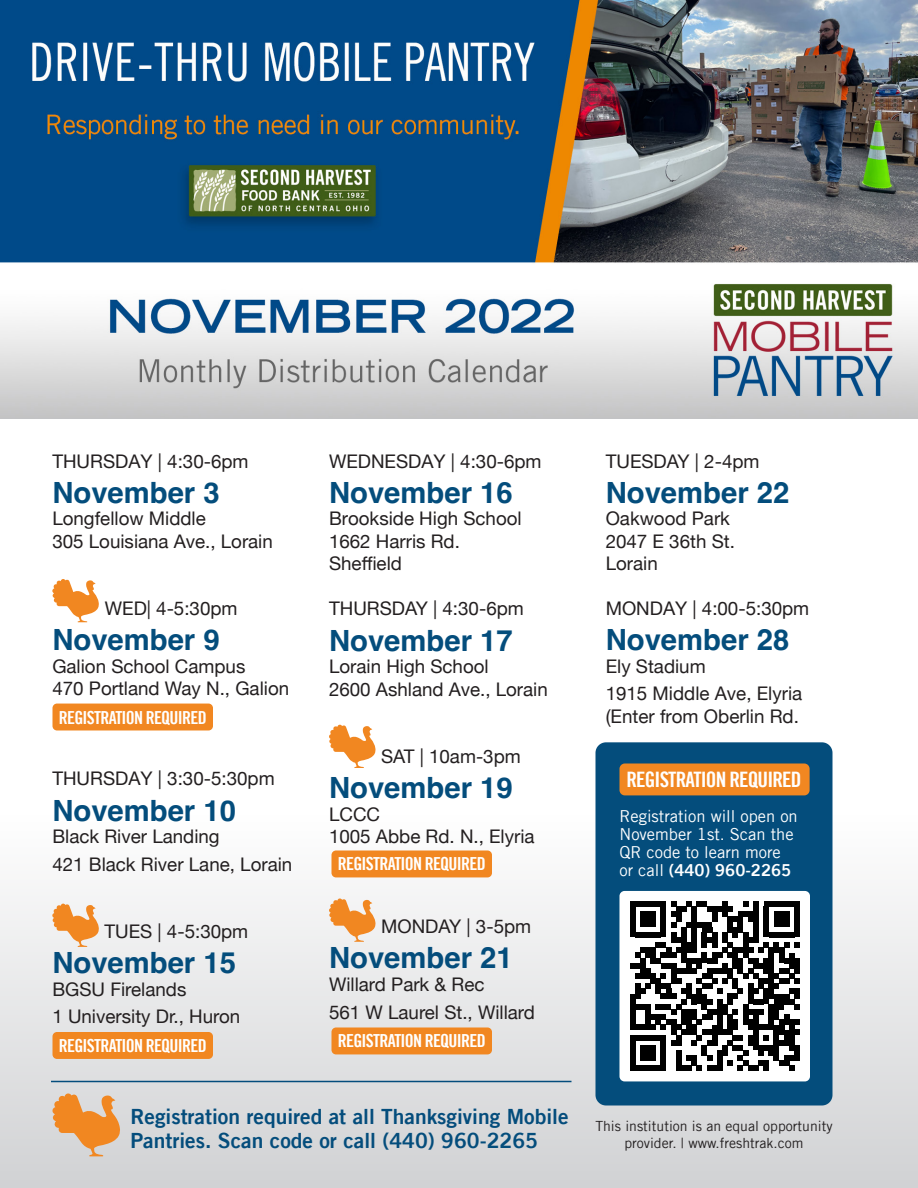
<style>
.page{position:relative;width:918px;height:1188px;background:#fff}
.page>*{position:absolute;margin:0;border:0;box-sizing:border-box;transform-origin:0 0}
.t1{font:700 29.25px "Helvetica";color:#044d7c}
.t2{font:21.3px "Trade Gothic LT Bold Cond Twenty";letter-spacing:-.04em;color:#fff}
.t3{font:21px/24px "Trade Gothic LT Bold Two";color:#044d7c}
.t4{font:18.75px "Helvetica Neue";color:#231f20}
.t5{font:18px "Trade Gothic LT Bold Cond Twenty";letter-spacing:-.04em;color:#fff}
.t6{font:16.5px/18px "Trade Gothic LT";color:#fff}
.t7{font:16.5px "Trade Gothic LT Bold Two";color:#fff}
.t8{font:13.95px/16.8px "Trade Gothic LT";color:#231f20;text-align:center}
.s1{font-family:"Trade Gothic LT"}
</style>
<div class="page">
<div style="left:0;top:815px;width:918px;height:373px;background:linear-gradient(to bottom,#fefefe,#d1d2d4)"></div>
<svg style="left:52px;top:579px;width:47px;height:43px"></svg>
<svg style="left:52px;top:903px;width:47px;height:44px"></svg>
<svg style="left:329px;top:725px;width:47px;height:43px"></svg>
<div style="left:52px;top:704px;width:161px;height:26px;background:#f18721;border-radius:4px"></div>
<div style="left:52px;top:1032px;width:161px;height:27px;background:#f18721;border-radius:4px"></div>
<div style="left:332px;top:850px;width:160px;height:27px;background:#f18721;border-radius:4px"></div>
<svg style="left:52px;top:1093px;width:68px;height:64px;background:#e5ac76"></svg>
<img style="left:0;top:0;width:918px;height:418px">
<svg style="left:329px;top:898px;width:47px;height:44px"></svg>
<div style="left:332px;top:1028px;width:160px;height:26px;background:#f18721;border-radius:4px"></div>
<div style="left:596px;top:742px;width:236px;height:364px;background:#044d7c;border-radius:10px"></div>
<div style="left:619px;top:891px;width:191px;height:190px;background:#fff;border-radius:5px"></div>
<svg style="left:630px;top:901px;width:170px;height:170px"></svg>
<div style="left:619px;top:764px;width:191px;height:31px;background:#f18721;border-radius:5px"></div>
<hr style="left:51px;top:1081px;width:521px;height:1px;background:#044d7c">
<p class="t4" style="left:52px;top:448px;width:198px">THURSDAY | 4:30-6pm</p>
<p class="t1" style="left:52px;top:475px;width:169px">November 3</p>
<p class="t4" style="left:52px;top:505px;width:155px">Longfellow Middle</p>
<p class="t4" style="left:52px;top:528px;width:222px">305 Louisiana Ave., Lorain</p>
<p class="t4" style="left:105px;top:595px;width:134px">WED| 4-5:30pm</p>
<p class="t1" style="left:52px;top:622px;width:169px">November 9</p>
<p class="t4" style="left:52px;top:653px;width:195px">Galion School Campus</p>
<p class="t4" style="left:52px;top:675px;width:238px">470 Portland Way N., Galion</p>
<p class="t4" style="left:329px;top:448px;width:214px">WEDNESDAY | 4:30-6pm</p>
<p class="t1" style="left:329px;top:475px;width:185px">November 16</p>
<p class="t4" style="left:329px;top:505px;width:194px">Brookside High School</p>
<p class="t4" style="left:329px;top:528px;width:132px">1662 Harris Rd.</p>
<p class="t4" style="left:329px;top:550px;width:74px">Sheffield</p>
<p class="t4" style="left:329px;top:595px;width:196px">THURSDAY | 4:30-6pm</p>
<p class="t1" style="left:329px;top:622px;width:185px">November 17</p>
<p class="t4" style="left:329px;top:653px;width:161px">Lorain High School</p>
<p class="t4" style="left:329px;top:675px;width:220px">2600 Ashland Ave., Lorain</p>
<p class="t4" style="left:606px;top:448px;width:155px">TUESDAY | 2-4pm</p>
<p class="t1" style="left:606px;top:475px;width:185px">November 22</p>
<p class="t4" style="left:606px;top:505px;width:126px">Oakwood Park</p>
<p class="t4" style="left:606px;top:528px;width:131px">2047 E 36th St.</p>
<p class="t4" style="left:606px;top:550px;width:54px">Lorain</p>
<p class="t4" style="left:606px;top:595px;width:205px">MONDAY | 4:00-5:30pm</p>
<p class="t1" style="left:606px;top:622px;width:185px">November 28</p>
<p class="t4" style="left:606px;top:653px;width:102px">Ely Stadium</p>
<p class="t4" style="left:606px;top:680px;width:198px">1915 Middle Ave, Elyria</p>
<p class="t5" style="left:59px;top:706px;width:149px">REGISTRATION REQUIRED</p>
<p class="t4" style="left:606px;top:703px;width:195px">(Enter from Oberlin Rd.</p>
<p class="t4" style="left:52px;top:765px;width:224px">THURSDAY | 3:30-5:30pm</p>
<p class="t1" style="left:52px;top:792px;width:185px">November 10</p>
<p class="t4" style="left:52px;top:823px;width:169px">Black River Landing</p>
<p class="t4" style="left:52px;top:850px;width:241px">421 Black River Lane, Lorain</p>
<p class="t4" style="left:104px;top:918px;width:145px">TUES | 4-5:30pm</p>
<p class="t1" style="left:52px;top:945px;width:185px">November 15</p>
<p class="t4" style="left:52px;top:976px;width:136px">BGSU Firelands</p>
<p class="t4" style="left:52px;top:1003px;width:189px">1 University Dr., Huron</p>
<p class="t5" style="left:59px;top:1035px;width:149px">REGISTRATION REQUIRED</p>
<p class="t4" style="left:381px;top:743px;width:141px">SAT | 10am-3pm</p>
<p class="t1" style="left:329px;top:770px;width:185px">November 19</p>
<p class="t4" style="left:329px;top:800px;width:53px">LCCC</p>
<p class="t4" style="left:329px;top:823px;width:207px">1005 Abbe Rd. N., Elyria</p>
<p class="t5" style="left:338px;top:853px;width:149px">REGISTRATION REQUIRED</p>
<p class="t4" style="left:381px;top:913px;width:152px">MONDAY | 3-5pm</p>
<p class="t1" style="left:329px;top:940px;width:185px">November 21</p>
<p class="t4" style="left:329px;top:971px;width:157px">Willard Park &amp; Rec</p>
<p class="t4" style="left:329px;top:998px;width:207px">561 W Laurel St., Willard</p>
<p class="t5" style="left:338px;top:1030px;width:149px">REGISTRATION REQUIRED</p>
<p class="t3" style="left:130px;top:1104px;width:440px">Registration required at all Thanksgiving Mobile<br>Pantries. Scan code or call (440) 960-2265</p>
<p class="t2" style="left:626px;top:767px;width:177px">REGISTRATION REQUIRED</p>
<p class="t6" style="left:620px;top:807px;width:180px">Registration will open on<br>November 1st. Scan the</p>
<p class="t6" style="left:620px;top:843px;width:163px">QR code to learn more</p>
<p class="t7" style="left:620px;top:860px;width:173px"><span class="s1">or call</span> (440) 960-2265</p>
<p class="t8" style="left:595px;top:1117px;width:239px">This institution is an equal opportunity provider. | www.freshtrak.com</p>
</div>
